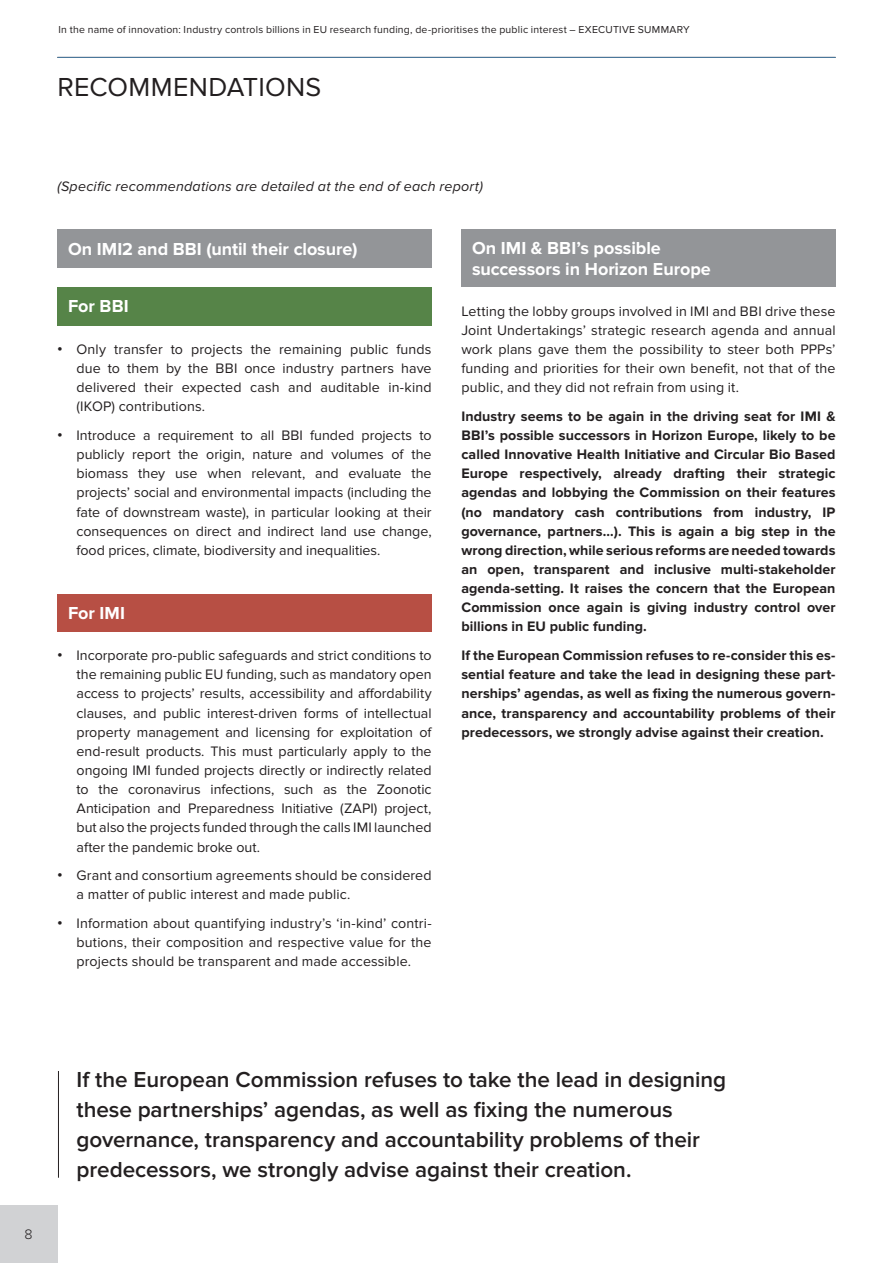
<style>
.page{position:relative;width:893px;height:1263px;background:#fff}
.page>*{position:absolute;margin:0;border:0;box-sizing:border-box;transform-origin:0 0}
.body{font:27px "Proxima Nova";letter-spacing:.01em;color:#231f20}
.pull-quote{font:600 22.5px/30px "Proxima Nova";letter-spacing:-.005em;color:#231f20}
.body-2{font:700 18px/21px "Proxima Nova";color:#fff}
.body-3{font:14.25px/19.2px "Proxima Nova";letter-spacing:.01em;color:#231f20;text-align:justify}
.body-4{font:700 14.25px/19.2px "Proxima Nova";letter-spacing:.005em;color:#231f20;text-align:justify}
.body-5{font:italic 14.25px "Proxima Nova";letter-spacing:.015em;color:#231f20}
.body-6{font:300 14.25px "Proxima Nova";color:#231f20}
.footnotes{font:10.5px "Proxima Nova";letter-spacing:.02em;color:#231f20}
.s1{font-family:"Arial"}
</style>
<div class="page">
<div style="left:0;top:1205px;width:57px;height:58px;background:#d1d2d4"></div>
<hr style="left:57px;top:57px;width:779px;height:1px;background:#4c7ea5">
<div style="left:57px;top:230px;width:375px;height:38px;background:#939598"></div>
<div style="left:461px;top:230px;width:375px;height:57px;background:#939598"></div>
<div style="left:57px;top:287px;width:375px;height:38px;background:#568448"></div>
<div style="left:57px;top:594px;width:375px;height:37px;background:#b74f44"></div>
<hr style="left:58px;top:1071px;width:1px;height:107px;background:#231f20">
<p class="footnotes" style="left:58px;top:24px;width:633px">In the name of innovation: Industry controls billions in EU research funding, de-prioritises the public interest – EXECUTIVE SUMMARY</p>
<p class="body" style="left:57px;top:71px;width:265px">RECOMMENDATIONS</p>
<p class="body-5" style="left:57px;top:179px;width:427px">(Specific recommendations are detailed at the end of each report)</p>
<p class="body-2" style="left:68px;top:239px;width:291px">On IMI2 and BBI (until their closure)</p>
<p class="body-2" style="left:472px;top:238px;width:240px">On IMI &amp; BBI’s possible successors in Horizon Europe</p>
<p class="body-2" style="left:68px;top:296px;width:62px">For BBI</p>
<p class="body-3" style="left:461px;top:302px;width:376px">Letting the lobby groups involved in IMI and BBI drive these Joint Undertakings’ strategic research agenda and annual work plans gave them the possibility to steer both PPPs’ funding and priorities for their own benefit, not that of the public, and they did not refrain from using it.</p>
<p class="body-4" style="left:461px;top:407px;width:376px">Industry seems to be again in the driving seat for IMI &amp; BBI’s possible successors in Horizon Europe, likely to be called Innovative Health Initiative and Circular Bio Based Europe respectively, already drafting their strategic agendas and lobbying the Commission on their features (no mandatory cash contributions from industry, IP governance, partners…). This is again a big step in the wrong direction, while serious reforms are needed towards an open, transparent and inclusive multi-stakeholder agenda-setting. It raises the concern that the European Commission once again is giving industry control over billions in EU public funding.</p>
<p class="body-4" style="left:461px;top:646px;width:376px">If the European Commission refuses to re-consider this es&shy;sential feature and take the lead in designing these part&shy;nerships’ agendas, as well as fixing the numerous govern&shy;ance, transparency and accountability problems of their predecessors, we strongly advise against their creation.</p>
<p class="body-3" style="left:77px;top:340px;width:357px;text-indent:-19px"><span class="s1">•</span> Only transfer to projects the remaining public funds due to them by the BBI once industry partners have delivered their expected cash and auditable in-kind (IKOP) contributions.</p>
<p class="body-3" style="left:77px;top:426px;width:357px;text-indent:-19px"><span class="s1">•</span> Introduce a requirement to all BBI funded projects to publicly report the origin, nature and volumes of the biomass they use when relevant, and evaluate the projects’ social and environmental impacts (including the fate of downstream waste), in particular looking at their consequences on direct and indirect land use change, food prices, climate, biodiversity and inequalities.</p>
<p class="body-2" style="left:68px;top:602px;width:59px">For IMI</p>
<p class="body-3" style="left:77px;top:646px;width:357px;text-indent:-19px"><span class="s1">•</span> Incorporate pro-public safeguards and strict conditions to the remaining public EU funding, such as mandatory open access to projects’ results, accessibility and affordability clauses, and public interest-driven forms of intellectual property management and licensing for exploitation of end-result products. This must particularly apply to the ongoing IMI funded projects directly or indirectly related to the coronavirus infections, such as the Zoonotic Anticipation and Preparedness Initiative (ZAPI) project, but also the projects funded through the calls IMI launched after the pandemic broke out.</p>
<p class="body-3" style="left:77px;top:866px;width:357px;text-indent:-19px"><span class="s1">•</span> Grant and consortium agreements should be considered a matter of public interest and made public.</p>
<p class="body-3" style="left:77px;top:914px;width:357px;text-indent:-19px"><span class="s1">•</span> Information about quantifying industry’s ‘in-kind’ contri&shy;butions, their composition and respective value for the projects should be transparent and made accessible.</p>
<p class="body-6" style="left:25px;top:1226px;width:10px">8</p>
<p class="pull-quote" style="left:77px;top:1064px;width:651px">If the European Commission refuses to take the lead in designing these partnerships’ agendas, as well as fixing the numerous governance, transparency and accountability problems of their predecessors, we strongly advise against their creation.</p>
</div>
